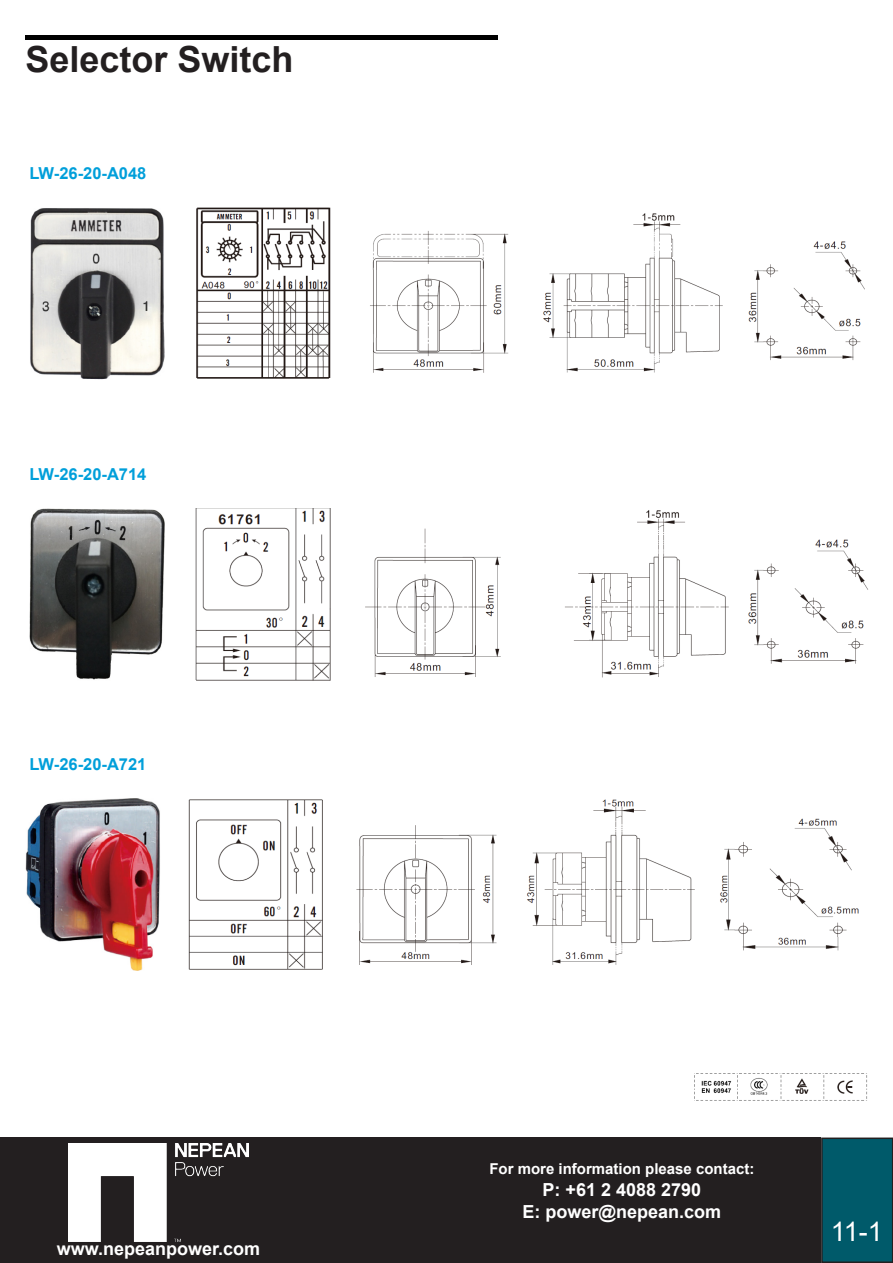
<style>
.page{position:relative;width:893px;height:1263px;background:#fff}
.page>*{position:absolute;margin:0;border:0;box-sizing:border-box;transform-origin:0 0}
.t1{font:700 36px "Arial";color:#231f20}
.t2{font:27px "Arial";color:#fff}
.t3{font:700 18px/21.6px "Arial";color:#fff;text-align:center}
.t4{font:700 16.5px "Arial";color:#009fda}
.t5{font:700 15px "Arial";color:#fff}
</style>
<div class="page">
<hr style="left:26px;top:35px;width:471px;height:4px;background:#000">
<img style="left:30px;top:208px;width:135px;height:172px">
<img style="left:196px;top:207px;width:135px;height:172px">
<img style="left:370px;top:213px;width:495px;height:160px">
<img style="left:29px;top:508px;width:136px;height:172px">
<img style="left:196px;top:508px;width:135px;height:173px">
<img style="left:365px;top:510px;width:504px;height:168px">
<img style="left:188px;top:799px;width:135px;height:171px">
<img style="left:356px;top:799px;width:503px;height:166px">
<img style="left:26px;top:798px;width:134px;height:173px">
<img style="left:694px;top:1073px;width:173px;height:28px">
<div style="left:0;top:1137px;width:821px;height:126px;background:#231f20"></div>
<img style="left:68px;top:1143px;width:181px;height:99px">
<div style="left:822px;top:1138px;width:71px;height:124px;background:#005a6a"></div>
<div style="left:821px;top:1137px;width:72px;height:126px;border:2px solid #231f20"></div>
<h1 class="t1" style="left:26px;top:40px;width:270px">Selector Switch</h1>
<p class="t4" style="left:29px;top:164px;width:119px">LW-26-20-A048</p>
<p class="t4" style="left:29px;top:465px;width:119px">LW-26-20-A714</p>
<p class="t4" style="left:29px;top:755px;width:119px">LW-26-20-A721</p>
<p class="t3" style="left:57px;top:1238px;width:205px">www.nepeanpower.com</p>
<p class="t5" style="left:489px;top:1161px;width:267px">For more information please contact:</p>
<p class="t3" style="left:523px;top:1179px;width:200px">P: +61 2 4088 2790<br>E: power@nepean.com</p>
<h2 class="t2" style="left:831px;top:1217px;width:54px">11-1</h2>
</div>
